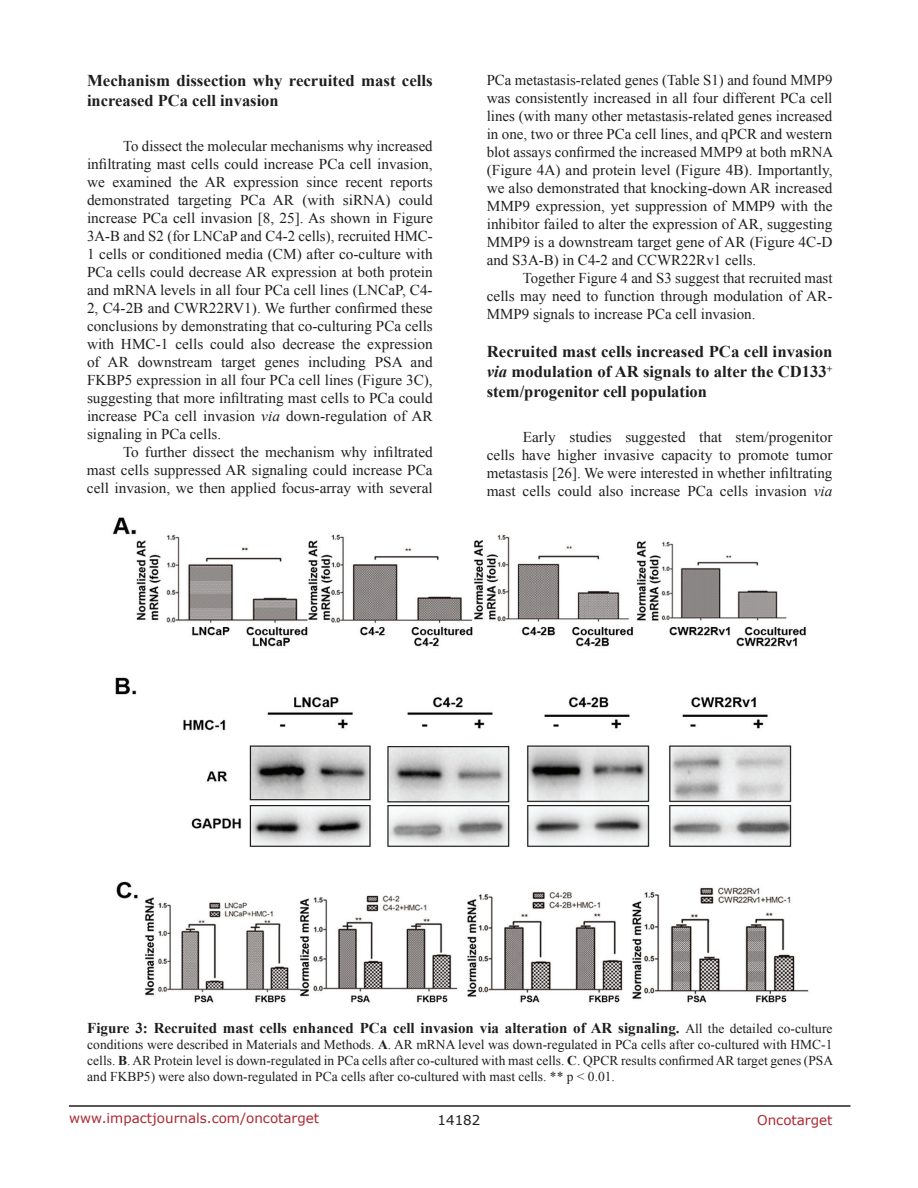
<style>
.page{position:relative;width:918px;height:1188px;background:#fff}
.page>*{position:absolute;margin:0;border:0;box-sizing:border-box;transform-origin:0 0}
.t1{font:700 16.5px/19.8px "Times New Roman";color:#201d20}
.t2{font:15px/18px "Times New Roman";color:#201d20;text-align:justify}
.t3{font:700 15px "Times New Roman";color:#201d20}
.t4{font:13.5px/16.2px "Times New Roman";color:#201d20;text-align:justify}
.t5{font:13.5px "Verdana";color:#ac2830}
.t6{font:13.5px "Verdana";color:#201d20}
.s1{font-style:italic}
.s2{font-weight:400;font-size:13.5px}
.s3{font-weight:700}
</style>
<div class="page">
<hr style="left:69px;top:1105px;width:781px;height:2px;background:#231f20">
<img style="left:112px;top:517px;width:697px;height:486px">
<p class="t1" style="left:87px;top:70px;width:347px">Mechanism dissection why recruited mast cells increased PCa cell invasion</p>
<p class="t2" style="left:87px;top:137px;width:347px;text-indent:36px">To dissect the molecular mechanisms why increased infiltrating mast cells could increase PCa cell invasion, we examined the AR expression since recent reports demonstrated targeting PCa AR (with siRNA) could increase PCa cell invasion [8, 25]. As shown in Figure 3A-B and S2 (for LNCaP and C4-2 cells), recruited HMC-1 cells or conditioned media (CM) after co-culture with PCa cells could decrease AR expression at both protein and mRNA levels in all four PCa cell lines (LNCaP, C4- 2, C4-2B and CWR22RV1). We further confirmed these conclusions by demonstrating that co-culturing PCa cells with HMC-1 cells could also decrease the expression of AR downstream target genes including PSA and FKBP5 expression in all four PCa cell lines (Figure 3C), suggesting that more infiltrating mast cells to PCa could increase PCa cell invasion <span class="s1">via</span> down-regulation of AR signaling in PCa cells.</p>
<p class="t2" style="left:87px;top:443px;width:347px;text-indent:36px">To further dissect the mechanism why infiltrated mast cells suppressed AR signaling could increase PCa cell invasion, we then applied focus-array with several</p>
<p class="t2" style="left:487px;top:71px;width:348px">PCa metastasis-related genes (Table S1) and found MMP9 was consistently increased in all four different PCa cell lines (with many other metastasis-related genes increased in one, two or three PCa cell lines, and qPCR and western blot assays confirmed the increased MMP9 at both mRNA (Figure 4A) and protein level (Figure 4B). Importantly, we also demonstrated that knocking-down AR increased MMP9 expression, yet suppression of MMP9 with the inhibitor failed to alter the expression of AR, suggesting MMP9 is a downstream target gene of AR (Figure 4C-D and S3A-B) in C4-2 and CCWR22Rv1 cells.</p>
<p class="t2" style="left:487px;top:269px;width:347px;text-indent:36px">Together Figure 4 and S3 suggest that recruited mast cells may need to function through modulation of AR-MMP9 signals to increase PCa cell invasion.</p>
<p class="t1" style="left:487px;top:341px;width:347px;text-align:justify">Recruited mast cells increased PCa cell invasion <span class="s1">via</span> modulation of AR signals to alter the CD133<sup>+ </sup>stem/progenitor cell population</p>
<p class="t2" style="left:487px;top:428px;width:347px;text-indent:36px">Early studies suggested that stem/progenitor cells have higher invasive capacity to promote tumor metastasis [26]. We were interested in whether infiltrating mast cells could also increase PCa cells invasion <span class="s1">via</span></p>
<p class="t3" style="left:87px;top:1017px;width:747px">Figure 3: Recruited mast cells enhanced PCa cell invasion via alteration of AR signaling. <span class="s2">All the detailed co-culture</span></p>
<p class="t4" style="left:87px;top:1036px;width:747px">conditions were described in Materials and Methods. <span class="s3">A</span>. AR mRNA level was down-regulated in PCa cells after co-cultured with HMC-1 cells. <span class="s3">B</span>. AR Protein level is down-regulated in PCa cells after co-cultured with mast cells. <span class="s3">C</span>. QPCR results confirmed AR target genes (PSA and FKBP5) were also down-regulated in PCa cells after co-cultured with mast cells. ** p &lt; 0.01.</p>
<p class="t5" style="left:69px;top:1109px;width:252px">www.impactjournals.com/oncotarget</p>
<p class="t6" style="left:438px;top:1111px;width:44px">14182</p>
<p class="t5" style="left:757px;top:1111px;width:77px">Oncotarget</p>
</div>
